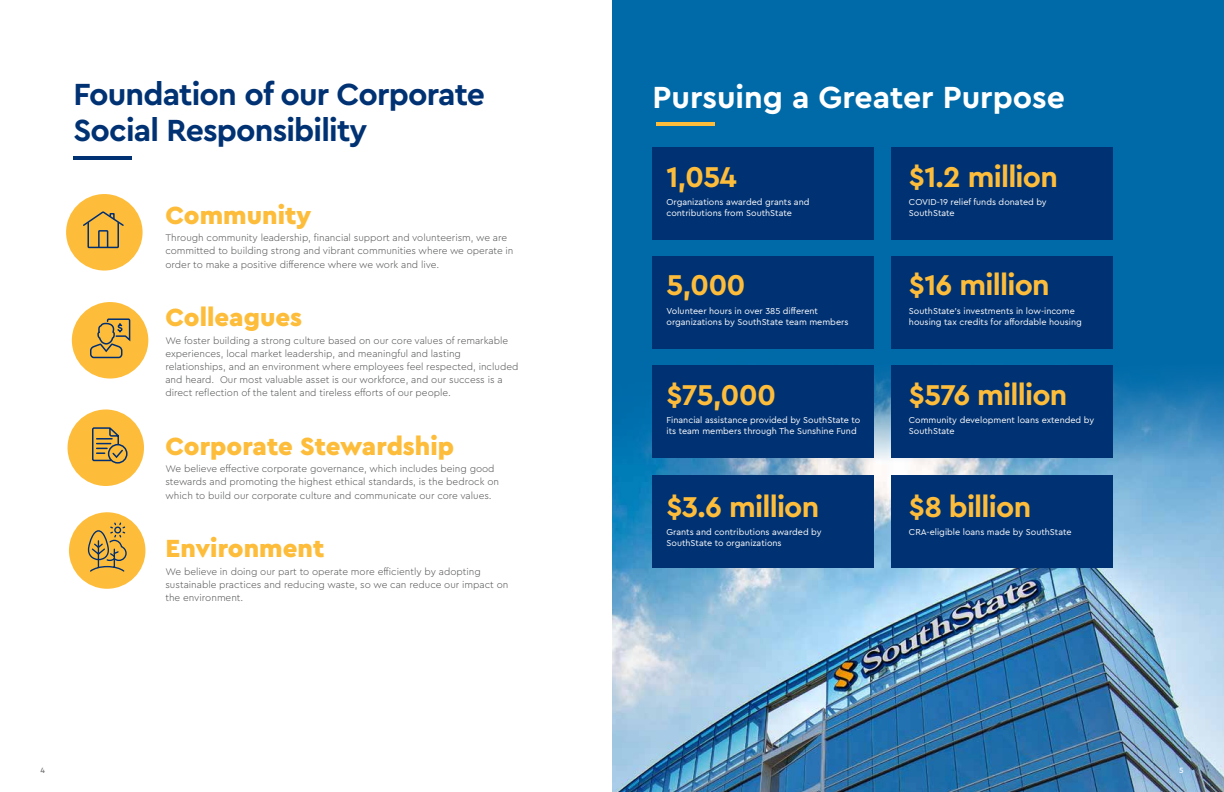
<style>
.page{position:relative;width:1224px;height:792px;background:#fff}
.page>*{position:absolute;margin:0;border:0;box-sizing:border-box;transform-origin:0 0}
.t1{font:700 32px "Cera Pro";letter-spacing:-.025em;color:#003273}
.t2{font:700 32px "Cera Pro";color:#fff}
.t3{font:700 30px "Cera Pro";letter-spacing:-.025em;color:#fdbd3b}
.t4{font:900 26px "Cera Pro";color:#fdbd3b}
.t5{font:300 10px/13.2px "Cera Pro";color:#4c4d4d}
.t6{font:9px/11px "Cera Pro";color:#fff}
.t7{font:500 8px "Cera Pro";color:#777878}
.t8{font:500 8px "Cera Pro";color:#fff}
</style>
<div class="page">
<div style="left:612px;top:0;width:612px;height:501px;background:#006aa8"></div>
<img style="left:612px;top:365px;width:612px;height:427px">
<hr style="left:657px;top:123px;width:58px;height:3px;background:#fdbd3b">
<hr style="left:73px;top:156px;width:59px;height:4px;background:#003273">
<div style="left:891px;top:475px;width:222px;height:92px;background:#003273"></div>
<div style="left:891px;top:366px;width:222px;height:92px;background:#003273"></div>
<div style="left:891px;top:256px;width:222px;height:93px;background:#003273"></div>
<div style="left:891px;top:147px;width:222px;height:92px;background:#003273"></div>
<div style="left:652px;top:475px;width:222px;height:92px;background:#003273"></div>
<div style="left:652px;top:366px;width:222px;height:92px;background:#003273"></div>
<div style="left:652px;top:256px;width:222px;height:93px;background:#003273"></div>
<div style="left:652px;top:147px;width:222px;height:92px;background:#003273"></div>
<div style="left:68px;top:410px;width:76px;height:76px;background:#fdbd3b;border-radius:50%"></div>
<div style="left:72px;top:302px;width:76px;height:77px;background:#fdbd3b;border-radius:50%"></div>
<div style="left:66px;top:194px;width:77px;height:77px;background:#fdbd3b;border-radius:50%"></div>
<svg style="left:83px;top:211px;width:41px;height:38px"></svg>
<svg style="left:90px;top:318px;width:41px;height:41px"></svg>
<div style="left:108px;top:444px;width:20px;height:20px;border:2px solid #002e73;border-radius:50%"></div>
<svg style="left:92px;top:427px;width:32px;height:35px"></svg>
<div style="left:69px;top:512px;width:76px;height:77px;background:#fdbd3b;border-radius:50%"></div>
<svg style="left:87px;top:522px;width:40px;height:50px"></svg>
<p class="t1" style="left:73px;top:73px;width:413px">Foundation of our Corporate</p>
<p class="t2" style="left:652px;top:76px;width:414px">Pursuing a Greater Purpose</p>
<h1 class="t1" style="left:73px;top:109px;width:296px">Social Responsibility</h1>
<h1 class="t4" style="left:165px;top:198px;width:147px">Community</h1>
<p class="t5" style="left:165px;top:231px;width:350px">Through community leadership, financial support and volunteerism, we are committed to building strong and vibrant communities where we operate in order to make a positive difference where we work and live.</p>
<h1 class="t4" style="left:165px;top:300px;width:138px">Colleagues</h1>
<p class="t5" style="left:165px;top:334px;width:355px">We foster building a strong culture based on our core values of remarkable experiences, local market leadership, and meaningful and lasting relationships, and an environment where employees feel respected, included and heard. Our most valuable asset is our workforce, and our success is a direct reflection of the talent and tireless efforts of our people.</p>
<h1 class="t4" style="left:165px;top:429px;width:290px">Corporate Stewardship</h1>
<p class="t5" style="left:165px;top:462px;width:335px">We believe effective corporate governance, which includes being good stewards and promoting the highest ethical standards, is the bedrock on which to build our corporate culture and communicate our core values.</p>
<h1 class="t4" style="left:165px;top:531px;width:161px">Environment</h1>
<p class="t5" style="left:165px;top:564px;width:344px">We believe in doing our part to operate more efficiently by adopting sustainable practices and reducing waste, so we can reduce our impact on the environment.</p>
<p class="t3" style="left:667px;top:157px;width:72px">1,054</p>
<p class="t3" style="left:909px;top:157px;width:151px">$1.2 million</p>
<p class="t6" style="left:667px;top:196px;width:144px">Organizations awarded grants and contributions from SouthState</p>
<p class="t6" style="left:909px;top:196px;width:139px">COVID-19 relief funds donated by<br>SouthState</p>
<p class="t3" style="left:667px;top:265px;width:81px">5,000</p>
<p class="t3" style="left:909px;top:265px;width:142px">$16 million</p>
<p class="t6" style="left:667px;top:305px;width:183px">Volunteer hours in over 385 different organizations by SouthState team members</p>
<p class="t6" style="left:909px;top:305px;width:174px">SouthState’s investments in low-income housing tax credits for affordable housing</p>
<p class="t3" style="left:667px;top:375px;width:111px">$75,000</p>
<p class="t3" style="left:909px;top:375px;width:160px">$576 million</p>
<p class="t6" style="left:667px;top:414px;width:195px">Financial assistance provided by SouthState to its team members through The Sunshine Fund</p>
<p class="t6" style="left:909px;top:414px;width:187px">Community development loans extended by<br>SouthState</p>
<p class="t3" style="left:667px;top:487px;width:154px">$3.6 million</p>
<p class="t3" style="left:909px;top:487px;width:124px">$8 billion</p>
<p class="t6" style="left:667px;top:526px;width:157px">Grants and contributions awarded by<br>SouthState to organizations</p>
<p class="t6" style="left:909px;top:526px;width:164px">CRA-eligible loans made by SouthState</p>
<p class="t7" style="left:40px;top:765px;width:6px">4</p>
<p class="t8" style="left:1179px;top:765px;width:6px">5</p>
</div>
